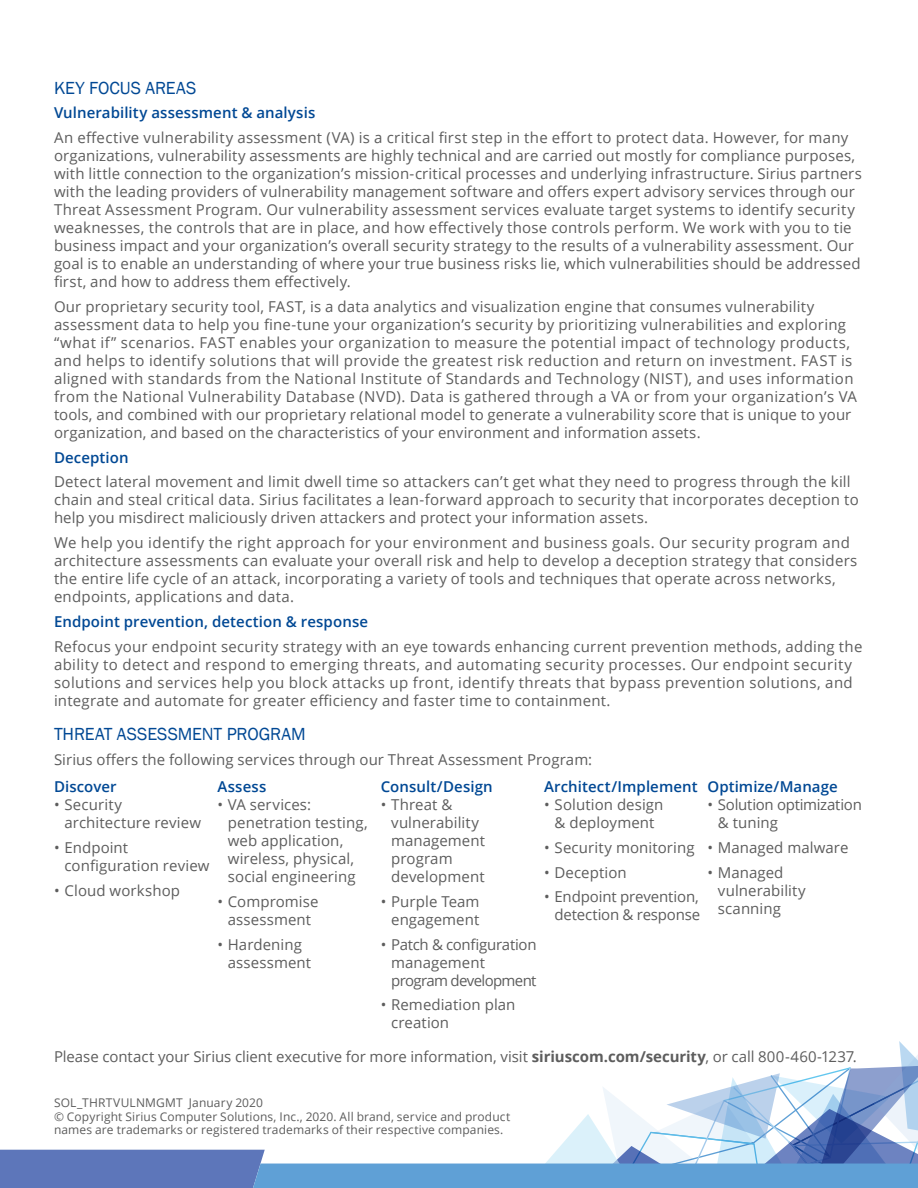
<style>
.page{position:relative;width:918px;height:1188px;background:#fff}
.page>*{position:absolute;margin:0;border:0;box-sizing:border-box;transform-origin:0 0}
.Body_subhead{font:18px "Franklin Gothic";letter-spacing:-.005em;color:#014894}
.Body_copy{font:15px/18px "Open Sans";letter-spacing:.015em;color:#5d5d5d}
.Minor_subhead{font:600 15px "Open Sans";letter-spacing:.005em;color:#014894}
.Body_copy-2{font:15px "Open Sans";letter-spacing:-.005em;color:#5d5d5d}
.Body_copy-3{font:15px/18px "Open Sans";letter-spacing:-.02em;color:#5d5d5d}
.Body_copy-4{font:15px/18px "Open Sans";letter-spacing:-.01em;color:#5d5d5d;text-align:right}
.Body_copy-5{font:15px/18px "Open Sans";letter-spacing:-.015em;color:#5d5d5d}
.Legal_line{font:12px/13.5px "Open Sans";letter-spacing:.01em;color:#5d5d5d}
.s1{font-weight:700}
</style>
<div class="page">
<svg style="left:0;top:1041px;width:918px;height:147px"></svg>
<p class="Body_subhead" style="left:54px;top:76px;width:144px">KEY FOCUS AREAS</p>
<p class="Minor_subhead" style="left:54px;top:103px;width:263px">Vulnerability assessment &amp; analysis</p>
<p class="Body_copy" style="left:54px;top:128px;width:809px">An effective vulnerability assessment (VA) is a critical first step in the effort to protect data. However, for many organizations, vulnerability assessments are highly technical and are carried out mostly for compliance purposes, with little connection to the organization’s mission-critical processes and underlying infrastructure. Sirius partners with the leading providers of vulnerability management software and offers expert advisory services through our Threat Assessment Program. Our vulnerability assessment services evaluate target systems to identify security weaknesses, the controls that are in place, and how effectively those controls perform. We work with you to tie business impact and your organization’s overall security strategy to the results of a vulnerability assessment. Our goal is to enable an understanding of where your true business risks lie, which vulnerabilities should be addressed first, and how to address them effectively.</p>
<p class="Body_copy" style="left:54px;top:297px;width:805px">Our proprietary security tool, FAST, is a data analytics and visualization engine that consumes vulnerability assessment data to help you fine-tune your organization’s security by prioritizing vulnerabilities and exploring “what if” scenarios. FAST enables your organization to measure the potential impact of technology products, and helps to identify solutions that will provide the greatest risk reduction and return on investment. FAST is aligned with standards from the National Institute of Standards and Technology (NIST), and uses information from the National Vulnerability Database (NVD). Data is gathered through a VA or from your organization’s VA tools, and combined with our proprietary relational model to generate a vulnerability score that is unique to your organization, and based on the characteristics of your environment and information assets.</p>
<p class="Minor_subhead" style="left:54px;top:447px;width:76px">Deception</p>
<p class="Body_copy" style="left:54px;top:473px;width:806px">Detect lateral movement and limit dwell time so attackers can’t get what they need to progress through the kill chain and steal critical data. Sirius facilitates a lean-forward approach to security that incorporates deception to help you misdirect maliciously driven attackers and protect your information assets.</p>
<p class="Body_copy" style="left:54px;top:533px;width:805px">We help you identify the right approach for your environment and business goals. Our security program and architecture assessments can evaluate your overall risk and help to develop a deception strategy that considers the entire life cycle of an attack, incorporating a variety of tools and techniques that operate across networks, endpoints, applications and data.</p>
<p class="Minor_subhead" style="left:54px;top:611px;width:316px">Endpoint prevention, detection &amp; response</p>
<p class="Body_copy" style="left:54px;top:637px;width:810px">Refocus your endpoint security strategy with an eye towards enhancing current prevention methods, adding the ability to detect and respond to emerging threats, and automating security processes. Our endpoint security solutions and services help you block attacks up front, identify threats that bypass prevention solutions, and integrate and automate for greater efficiency and faster time to containment.</p>
<p class="Body_subhead" style="left:54px;top:723px;width:253px">THREAT ASSESSMENT PROGRAM</p>
<p class="Body_copy" style="left:54px;top:750px;width:540px">Sirius offers the following services through our Threat Assessment Program:</p>
<p class="Minor_subhead" style="left:54px;top:776px;width:64px">Discover</p>
<p class="Body_copy" style="left:64px;top:795px;width:138px;text-indent:-10px">• Security architecture review</p>
<p class="Body_copy" style="left:64px;top:838px;width:147px;text-indent:-10px">• Endpoint configuration review</p>
<p class="Body_copy" style="left:54px;top:881px;width:128px">• Cloud workshop</p>
<p class="Minor_subhead" style="left:381px;top:776px;width:113px">Consult/Design</p>
<p class="Body_copy" style="left:391px;top:795px;width:95px;text-indent:-10px">• Threat &amp; vulnerability management program development</p>
<p class="Body_copy" style="left:381px;top:892px;width:100px;text-align:right">• Purple Team engagement</p>
<p class="Body_copy-3" style="left:391px;top:935px;width:147px;text-indent:-10px">• Patch &amp; configuration management program development</p>
<p class="Body_copy" style="left:391px;top:995px;width:126px;text-indent:-10px">• Remediation plan creation</p>
<p class="Minor_subhead" style="left:544px;top:776px;width:155px">Architect/Implement</p>
<p class="Body_copy" style="left:544px;top:795px;width:121px;text-align:center">• Solution design &amp; deployment</p>
<p class="Body_copy" style="left:544px;top:838px;width:152px">• Security monitoring</p>
<p class="Body_copy" style="left:544px;top:863px;width:84px">• Deception</p>
<p class="Body_copy-4" style="left:544px;top:887px;width:158px">• Endpoint prevention, detection &amp; response</p>
<p class="Minor_subhead" style="left:707px;top:776px;width:132px">Optimize/Manage</p>
<p class="Body_copy-5" style="left:718px;top:795px;width:145px;text-indent:-10px">• Solution optimization &amp; tuning</p>
<p class="Body_copy" style="left:707px;top:838px;width:143px">• Managed malware</p>
<p class="Body_copy" style="left:718px;top:863px;width:89px;text-indent:-10px">• Managed vulnerability scanning</p>
<p class="Minor_subhead" style="left:217px;top:776px;width:51px">Assess</p>
<p class="Body_copy" style="left:228px;top:795px;width:141px;text-indent:-10px">• VA services: penetration testing, web application, wireless, physical, social engineering</p>
<p class="Body_copy" style="left:217px;top:892px;width:103px;text-align:center">• Compromise assessment</p>
<p class="Body_copy" style="left:228px;top:935px;width:85px;text-indent:-10px">• Hardening assessment</p>
<p class="Body_copy-2" style="left:54px;top:1046px;width:804px">Please contact your Sirius client executive for more information, visit <span class="s1">siriuscom.com/security</span>, or call 800-460-1237.</p>
<p class="Legal_line" style="left:54px;top:1096px;width:458px">SOL_THRTVULNMGMT January 2020<br>© Copyright Sirius Computer Solutions, Inc., 2020. All brand, service and product names are trademarks or registered trademarks of their respective companies.</p>
</div>
